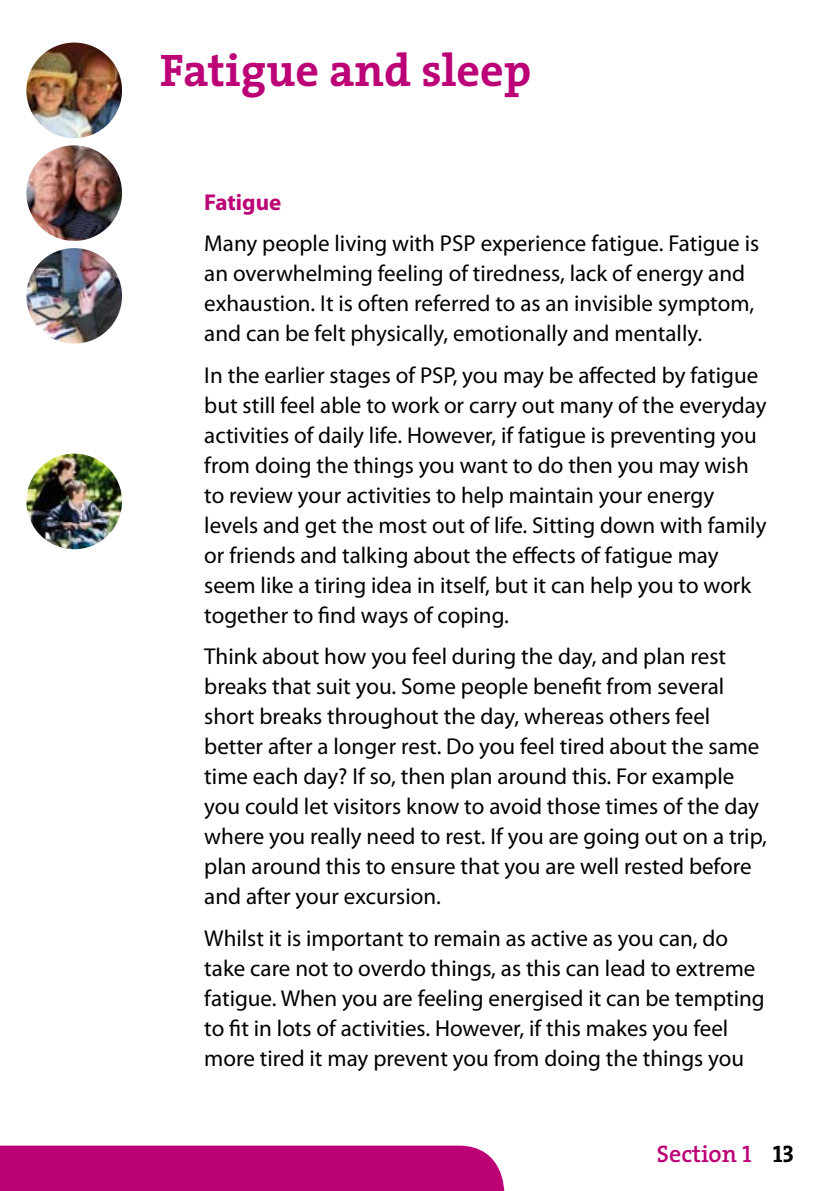
<style>
.page{position:relative;width:840px;height:1191px;background:#fff}
.page>*{position:absolute;margin:0;border:0;box-sizing:border-box;transform-origin:0 0}
.t1{font:700 46px "The Serif";color:#bc0076}
.t2{font:600 24px "The Serif";color:#bc0076}
.t3{font:23px/30px "Myriad Pro";color:#000}
.t4{font:700 23px "Myriad Pro";color:#bc0076}
.s1{font-family:"The Serif Semi Bold Caps";font-weight:400}
.s2{font-family:"The Serif Bold Caps";font-weight:400;color:#000}
</style>
<div class="page">
<div style="left:0;top:1145px;width:504px;height:46px;background:#bc0076"></div>
<img style="left:26px;top:43px;width:96px;height:95px;border-radius:48px">
<img style="left:26px;top:145px;width:96px;height:96px;border-radius:48px">
<img style="left:26px;top:248px;width:96px;height:96px;border-radius:48px">
<img style="left:26px;top:453px;width:96px;height:96px;border-radius:48px">
<h1 class="t1" style="left:160px;top:32px;width:372px">Fatigue and sleep</h1>
<p class="t4" style="left:204px;top:187px;width:78px">Fatigue</p>
<p class="t3" style="left:204px;top:228px;width:556px">Many people living with PSP experience fatigue. Fatigue is an overwhelming feeling of tiredness, lack of energy and exhaustion. It is often referred to as an invisible symptom, and can be felt physically, emotionally and mentally.</p>
<p class="t3" style="left:204px;top:360px;width:563px">In the earlier stages of PSP, you may be affected by fatigue but still feel able to work or carry out many of the everyday activities of daily life. However, if fatigue is preventing you from doing the things you want to do then you may wish to review your activities to help maintain your energy levels and get the most out of life. Sitting down with family or friends and talking about the effects of fatigue may seem like a tiring idea in itself, but it can help you to work together to find ways of coping.</p>
<p class="t3" style="left:204px;top:641px;width:564px">Think about how you feel during the day, and plan rest breaks that suit you. Some people benefit from several short breaks throughout the day, whereas others feel better after a longer rest. Do you feel tired about the same time each day? If so, then plan around this. For example you could let visitors know to avoid those times of the day where you really need to rest. If you are going out on a trip, plan around this to ensure that you are well rested before and after your excursion.</p>
<p class="t3" style="left:204px;top:922px;width:561px">Whilst it is important to remain as active as you can, do take care not to overdo things, as this can lead to extreme fatigue. When you are feeling energised it can be tempting to fit in lots of activities. However, if this makes you feel more tired it may prevent you from doing the things you</p>
<p class="t2" style="left:656px;top:1133px;width:139px">Section <span class="s1">1</span> <span class="s2">13</span></p>
</div>
